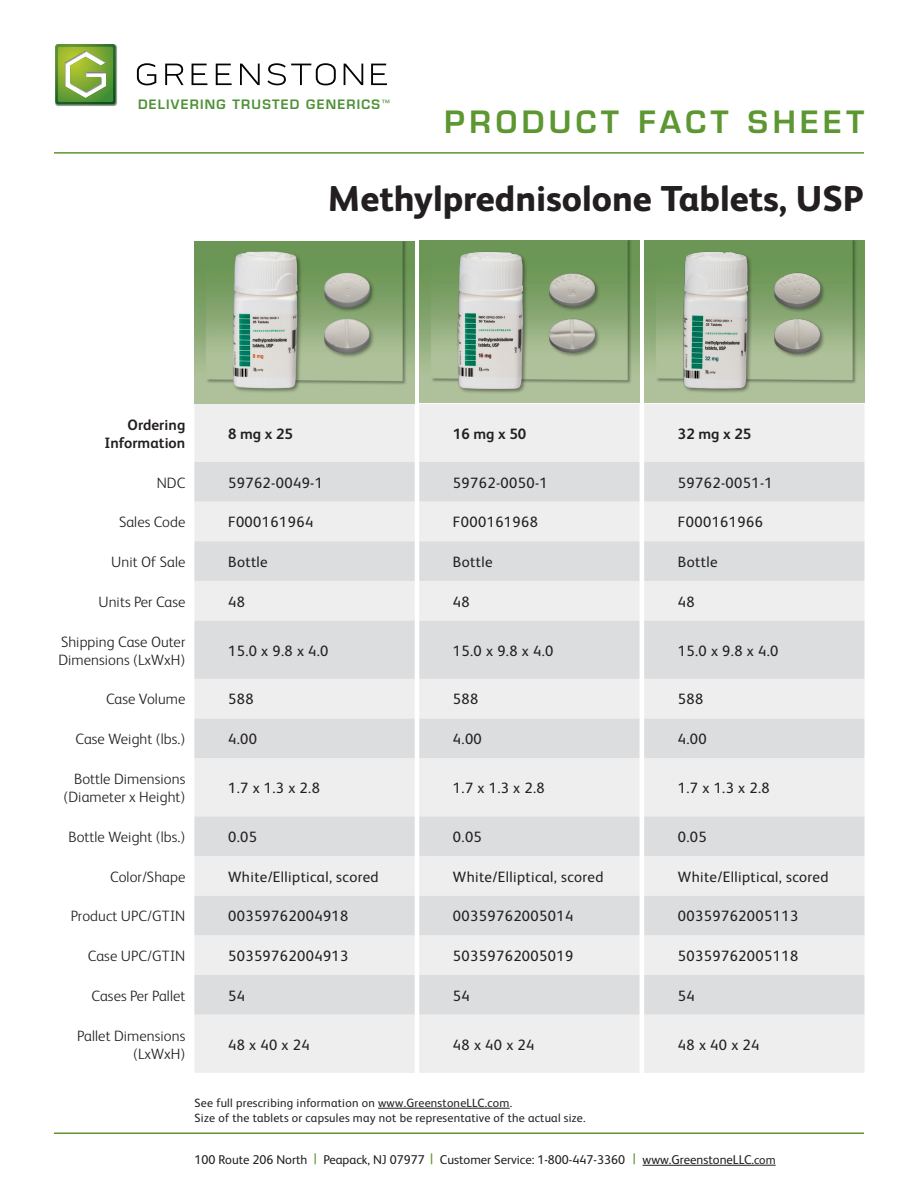
<style>
.page{position:relative;width:918px;height:1188px;background:#fff}
.page>*{position:absolute;margin:0;border:0;box-sizing:border-box;transform-origin:0 0}
.t1{font:800 36px "FS Albert";color:#231f20}
.t2{font:600 30px "Eurostile LT Std";letter-spacing:.15em;color:#5c9731}
.t3{font:15px "FS Albert";letter-spacing:.025em;color:#231f20}
.t4{font:300 15px/18px "FS Albert";letter-spacing:.005em;color:#231f20;text-align:right}
.t5{font:700 15px/18px "FS Albert";letter-spacing:.005em;color:#231f20;text-align:right}
.t6{font:12.75px "FS Albert";color:#231f20}
.t7{font:600 12.6px "Eurostile LT Std";letter-spacing:.095em;color:#4f9236}
.t8{font:12px/15px "FS Albert";letter-spacing:.02em;color:#231f20}
.s1{font-size:15px;color:#5c9731}
.s2{font-size:12px}
</style>
<div class="page">
<hr style="left:643px;top:1165px;width:111px;height:1px;background:#231f20">
<svg style="left:754px;top:1165px;width:22px;height:1px"></svg>
<img style="left:55px;top:45px;width:62px;height:61px">
<img style="left:55px;top:44px;width:61px;height:60px">
<img style="left:58px;top:47px;width:54px;height:53px">
<svg style="left:137px;top:63px;width:19px;height:22px"></svg>
<svg style="left:165px;top:64px;width:19px;height:21px"></svg>
<svg style="left:192px;top:64px;width:15px;height:21px"></svg>
<svg style="left:216px;top:64px;width:16px;height:21px"></svg>
<svg style="left:240px;top:64px;width:20px;height:21px"></svg>
<svg style="left:267px;top:63px;width:69px;height:22px"></svg>
<svg style="left:344px;top:64px;width:19px;height:21px"></svg>
<svg style="left:371px;top:64px;width:16px;height:21px"></svg>
<hr style="left:54px;top:152px;width:810px;height:2px;background:#5c9731">
<hr style="left:54px;top:1132px;width:810px;height:2px;background:#5c9731">
<hr style="left:378px;top:1108px;width:132px;height:1px;background:#231f20">
<div style="left:194px;top:404px;width:670px;height:669px;background:#eeeeef"></div>
<svg style="left:194px;top:462px;width:671px;height:553px;background:#e4e5e6"></svg>
<img style="left:194px;top:242px;width:221px;height:162px">
<img style="left:419px;top:242px;width:221px;height:161px">
<img style="left:644px;top:242px;width:221px;height:161px">
<p class="t7" style="left:138px;top:96px;width:253px">DELIVERING TRUSTED GENERICS<sup>™</sup></p>
<h2 class="t2" style="left:444px;top:103px;width:421px">PRODUCT FACT SHEET</h2>
<p class="t1" style="left:328px;top:172px;width:538px">Methylprednisolone Tablets, USP</p>
<p class="t5" style="left:104px;top:415px;width:83px">Ordering<br>Information</p>
<p class="t5" style="left:228px;top:424px;width:66px">8 mg x 25</p>
<p class="t5" style="left:453px;top:424px;width:75px">16 mg x 50</p>
<p class="t5" style="left:678px;top:424px;width:75px">32 mg x 25</p>
<p class="t4" style="left:157px;top:473px;width:30px">NDC</p>
<p class="t3" style="left:228px;top:473px;width:96px">59762-0049-1</p>
<p class="t3" style="left:453px;top:473px;width:96px">59762-0050-1</p>
<p class="t3" style="left:678px;top:473px;width:96px">59762-0051-1</p>
<p class="t4" style="left:119px;top:512px;width:68px">Sales Code</p>
<p class="t3" style="left:228px;top:512px;width:87px">F000161964</p>
<p class="t3" style="left:453px;top:512px;width:87px">F000161968</p>
<p class="t3" style="left:678px;top:512px;width:87px">F000161966</p>
<p class="t4" style="left:111px;top:552px;width:76px">Unit Of Sale</p>
<p class="t3" style="left:228px;top:552px;width:41px">Bottle</p>
<p class="t3" style="left:453px;top:552px;width:41px">Bottle</p>
<p class="t3" style="left:678px;top:552px;width:41px">Bottle</p>
<p class="t4" style="left:98px;top:592px;width:88px">Units Per Case</p>
<p class="t3" style="left:228px;top:591px;width:18px">48</p>
<p class="t3" style="left:453px;top:591px;width:18px">48</p>
<p class="t3" style="left:678px;top:591px;width:18px">48</p>
<p class="t4" style="left:58px;top:632px;width:129px;text-align:left">Shipping Case Outer<br>Dimensions (LxWxH)</p>
<p class="t3" style="left:228px;top:640px;width:102px">15.0 x 9.8 x 4.0</p>
<p class="t3" style="left:453px;top:640px;width:102px">15.0 x 9.8 x 4.0</p>
<p class="t3" style="left:678px;top:640px;width:102px">15.0 x 9.8 x 4.0</p>
<p class="t4" style="left:106px;top:690px;width:81px">Case Volume</p>
<p class="t3" style="left:228px;top:689px;width:27px">588</p>
<p class="t3" style="left:453px;top:689px;width:27px">588</p>
<p class="t3" style="left:678px;top:689px;width:27px">588</p>
<p class="t4" style="left:76px;top:729px;width:111px">Case Weight (lbs.)</p>
<p class="t3" style="left:228px;top:729px;width:30px">4.00</p>
<p class="t3" style="left:453px;top:729px;width:30px">4.00</p>
<p class="t3" style="left:678px;top:729px;width:30px">4.00</p>
<p class="t4" style="left:64px;top:769px;width:123px">Bottle Dimensions (Diameter x Height)</p>
<p class="t3" style="left:228px;top:778px;width:93px">1.7 x 1.3 x 2.8</p>
<p class="t3" style="left:453px;top:778px;width:93px">1.7 x 1.3 x 2.8</p>
<p class="t3" style="left:678px;top:778px;width:93px">1.7 x 1.3 x 2.8</p>
<p class="t4" style="left:68px;top:827px;width:119px">Bottle Weight (lbs.)</p>
<p class="t3" style="left:228px;top:827px;width:30px">0.05</p>
<p class="t3" style="left:453px;top:827px;width:30px">0.05</p>
<p class="t3" style="left:678px;top:827px;width:30px">0.05</p>
<p class="t4" style="left:110px;top:867px;width:77px">Color/Shape</p>
<p class="t3" style="left:228px;top:867px;width:152px">White/Elliptical, scored</p>
<p class="t3" style="left:453px;top:867px;width:152px">White/Elliptical, scored</p>
<p class="t3" style="left:678px;top:867px;width:152px">White/Elliptical, scored</p>
<p class="t4" style="left:71px;top:906px;width:116px">Product UPC/GTIN</p>
<p class="t3" style="left:228px;top:906px;width:122px">00359762004918</p>
<p class="t3" style="left:453px;top:906px;width:122px">00359762005014</p>
<p class="t3" style="left:678px;top:906px;width:122px">00359762005113</p>
<p class="t4" style="left:88px;top:946px;width:99px">Case UPC/GTIN</p>
<p class="t3" style="left:228px;top:946px;width:122px">50359762004913</p>
<p class="t3" style="left:453px;top:946px;width:122px">50359762005019</p>
<p class="t3" style="left:678px;top:946px;width:122px">50359762005118</p>
<p class="t4" style="left:92px;top:986px;width:95px">Cases Per Pallet</p>
<p class="t3" style="left:228px;top:986px;width:18px">54</p>
<p class="t3" style="left:453px;top:986px;width:18px">54</p>
<p class="t3" style="left:678px;top:986px;width:18px">54</p>
<p class="t4" style="left:77px;top:1026px;width:110px">Pallet Dimensions (LxWxH)</p>
<p class="t3" style="left:228px;top:1034px;width:83px">48 x 40 x 24</p>
<p class="t3" style="left:453px;top:1034px;width:83px">48 x 40 x 24</p>
<p class="t3" style="left:678px;top:1034px;width:83px">48 x 40 x 24</p>
<p class="t8" style="left:195px;top:1095px;width:393px">See full prescribing information on www.GreenstoneLLC.com.<br>Size of the tablets or capsules may not be representative of the actual size.</p>
<p class="t6" style="left:195px;top:1151px;width:583px">100 Route 206 North <span class="s1">|</span> Peapack, NJ 07977 <span class="s1">|</span> Customer Service: 1-800-447-3360 <span class="s1">|</span> www.GreenstoneLLC.<span class="s2">com</span></p>
</div>
